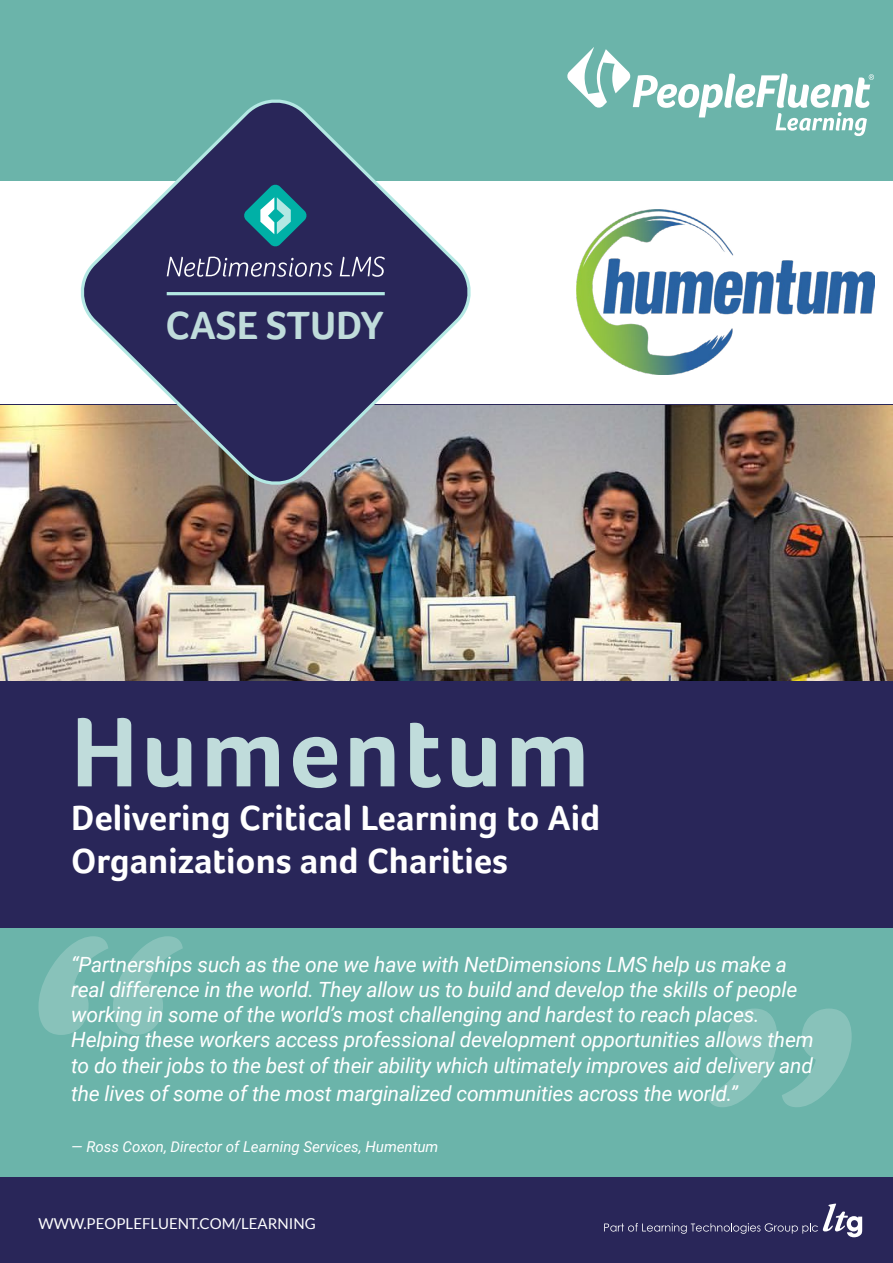
<style>
.page{position:relative;width:893px;height:1263px;background:#292659}
.page>*{position:absolute;margin:0;border:0;box-sizing:border-box;transform-origin:0 0}
.t1{font:700 101.7px "Foco";letter-spacing:.03em;color:#c0dcdb}
.t2{font:700 40.5px "Foco";color:#c0dcdb}
.t3{font:700 36px/43.2px "Foco";color:#fff}
.t4{font:italic 21px/25.2px "Roboto";letter-spacing:-.01em;color:#fff}
.t5{font:italic 15px "Roboto";color:#fff}
.t6{font:15px "Lato";color:#fff}
</style>
<div class="page">
<img style="left:0;top:405px;width:893px;height:275px">
<div style="left:0;top:928px;width:893px;height:327px;background:#6bb4aa"></div>
<div style="left:0;top:0;width:893px;height:230px;background:#6bb4aa"></div>
<div style="left:0;top:181px;width:893px;height:222px;background:#fff"></div>
<svg style="left:567px;top:47px;width:307px;height:89px"></svg>
<div style="left:0;top:1178px;width:893px;height:85px;background:#292659"></div>
<svg style="left:604px;top:1203px;width:258px;height:34px"></svg>
<svg style="left:78px;top:99px;width:399px;height:393px"></svg>
<svg style="left:243px;top:184px;width:64px;height:63px;background:#327c8e"></svg>
<svg style="left:167px;top:256px;width:166px;height:21px;background:#56547c"></svg>
<svg style="left:340px;top:256px;width:45px;height:21px"></svg>
<hr style="left:167px;top:292px;width:218px;height:3px;background:#b3e8e3">
<img style="left:577px;top:210px;width:297px;height:165px">
<svg style="left:38px;top:936px;width:145px;height:99px"></svg>
<svg style="left:707px;top:1008px;width:145px;height:99px"></svg>
<h2 class="t2" style="left:166px;top:302px;width:220px">CASE STUDY</h2>
<h1 class="t1" style="left:71px;top:692px;width:520px">Humentum</h1>
<h3 class="t3" style="left:71px;top:795px;width:530px">Delivering Critical Learning to Aid<br>Organizations and Charities</h3>
<p class="t4" style="left:71px;top:951px;width:744px">“Partnerships such as the one we have with NetDimensions LMS help us make a real difference in the world. They allow us to build and develop the skills of people working in some of the world’s most challenging and hardest to reach places.<br>Helping these workers access professional development opportunities allows them to do their jobs to the best of their ability which ultimately improves aid delivery and</p>
<p class="t4" style="left:71px;top:1080px;width:668px">the lives of some of the most marginalized communities across the world.”</p>
<p class="t5" style="left:71px;top:1136px;width:369px">— Ross Coxon, Director of Learning Services, Humentum</p>
<p class="t6" style="left:38px;top:1215px;width:279px">WWW.PEOPLEFLUENT.COM/LEARNING</p>
</div>
